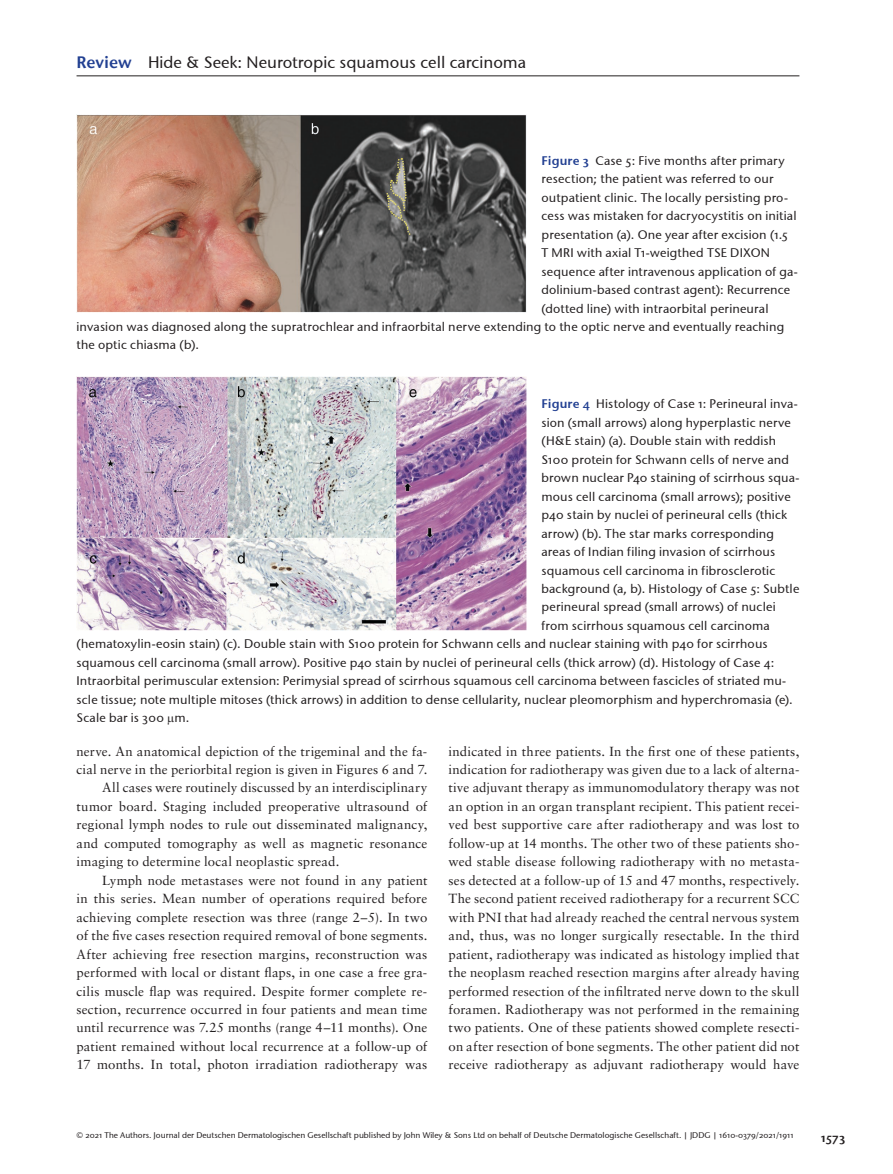
<style>
.page{position:relative;width:893px;height:1174px;background:#fff}
.page>*{position:absolute;margin:0;border:0;box-sizing:border-box;transform-origin:0 0}
.t1{font:16.5px "Stone Sans OSITCTT Medium";color:#231f20}
.t2{font:13.2px/18.5px "Sabon";letter-spacing:.01em;color:#231f20;text-align:justify}
.t3{font:12.45px "Stone Sans OSITCTT Medium";letter-spacing:.015em;color:#231f20}
.t4{font:12.45px "Stone Sans Sem OSITCTT Semi";color:#231f20}
.t5{font:8.25px "Stone Sans OSITCTT Medium";color:#231f20}
.s1{font-family:"Stone Sans ITC Semi";color:#224092}
.s2{font-family:"Stone Sans Sem OSITCTT Semi";color:#224092}
</style>
<div class="page">
<hr style="left:77px;top:76px;width:722px;height:1px;background:#231f20">
<img style="left:77px;top:115px;width:449px;height:197px">
<img style="left:77px;top:376px;width:449px;height:254px">
<p class="t1" style="left:77px;top:52px;width:451px"><span class="s1">Review</span> Hide &amp; Seek: Neurotropic squamous cell carcinoma</p>
<p class="t3" style="left:541px;top:153px;width:245px"><span class="s2">Figure 3</span> Case 5: Five months after primary</p>
<p class="t3" style="left:541px;top:171px;width:233px">resection; the patient was referred to our</p>
<p class="t3" style="left:541px;top:190px;width:248px">outpatient clinic. The locally persisting pro-</p>
<p class="t3" style="left:541px;top:208px;width:257px">cess was mistaken for dacryocystitis on initial</p>
<p class="t3" style="left:541px;top:227px;width:248px">presentation (a). One year after excision (1.5</p>
<p class="t3" style="left:541px;top:245px;width:230px">T MRI with axial T1-weigthed TSE DIXON</p>
<p class="t3" style="left:541px;top:264px;width:258px">sequence after intravenous application of ga-</p>
<p class="t3" style="left:541px;top:282px;width:250px">dolinium-based contrast agent): Recurrence</p>
<p class="t3" style="left:541px;top:301px;width:229px">(dotted line) with intraorbital perineural</p>
<p class="t3" style="left:77px;top:319px;width:709px">invasion was diagnosed along the supratrochlear and infraorbital nerve extending to the optic nerve and eventually reaching</p>
<p class="t3" style="left:77px;top:337px;width:124px">the optic chiasma (b).</p>
<p class="t3" style="left:541px;top:396px;width:258px"><span class="s2">Figure 4</span> Histology of Case 1: Perineural inva-</p>
<p class="t3" style="left:541px;top:415px;width:251px">sion (small arrows) along hyperplastic nerve</p>
<p class="t3" style="left:541px;top:433px;width:236px">(H&amp;E stain) (a). Double stain with reddish</p>
<p class="t3" style="left:541px;top:452px;width:249px">S100 protein for Schwann cells of nerve and</p>
<p class="t3" style="left:541px;top:470px;width:259px">brown nuclear P40 staining of scirrhous squa-</p>
<p class="t3" style="left:541px;top:489px;width:251px">mous cell carcinoma (small arrows); positive</p>
<p class="t3" style="left:541px;top:507px;width:247px">p40 stain by nuclei of perineural cells (thick</p>
<p class="t3" style="left:541px;top:526px;width:234px">arrow) (b). The star marks corresponding</p>
<p class="t3" style="left:541px;top:544px;width:235px">areas of Indian filing invasion of scirrhous</p>
<p class="t3" style="left:541px;top:562px;width:235px">squamous cell carcinoma in fibrosclerotic</p>
<p class="t3" style="left:541px;top:581px;width:259px">background (a, b). Histology of Case 5: Subtle</p>
<p class="t3" style="left:541px;top:599px;width:236px">perineural spread (small arrows) of nuclei</p>
<p class="t3" style="left:541px;top:618px;width:230px">from scirrhous squamous cell carcinoma</p>
<p class="t3" style="left:77px;top:636px;width:693px">(hematoxylin-eosin stain) (c). Double stain with S100 protein for Schwann cells and nuclear staining with p40 for scirrhous</p>
<p class="t3" style="left:77px;top:655px;width:699px">squamous cell carcinoma (small arrow). Positive p40 stain by nuclei of perineural cells (thick arrow) (d). Histology of Case 4:</p>
<p class="t3" style="left:77px;top:673px;width:711px">Intraorbital perimuscular extension: Perimysial spread of scirrhous squamous cell carcinoma between fascicles of striated mu-</p>
<p class="t3" style="left:77px;top:692px;width:718px">scle tissue; note multiple mitoses (thick arrows) in addition to dense cellularity, nuclear pleomorphism and hyperchromasia (e).</p>
<p class="t3" style="left:77px;top:710px;width:114px">Scale bar is 300 m.</p>
<p class="t2" style="left:77px;top:741px;width:352px">nerve. An anatomical depiction of the trigeminal and the fa-</p>
<p class="t2" style="left:77px;top:760px;width:352px">cial nerve in the periorbital region is given in Figures 6 and 7.</p>
<p class="t2" style="left:102px;top:778px;width:327px">All cases were routinely discussed by an interdisciplinary</p>
<p class="t2" style="left:77px;top:797px;width:352px">tumor board. Staging included preoperative ultrasound of</p>
<p class="t2" style="left:77px;top:815px;width:352px">regional lymph nodes to rule out disseminated malignancy,</p>
<p class="t2" style="left:77px;top:834px;width:352px">and computed tomography as well as magnetic resonance</p>
<p class="t2" style="left:77px;top:852px;width:264px">imaging to determine local neoplastic spread.</p>
<p class="t2" style="left:102px;top:870px;width:327px">Lymph node metastases were not found in any patient</p>
<p class="t2" style="left:77px;top:889px;width:352px">in this series. Mean number of operations required before</p>
<p class="t2" style="left:77px;top:907px;width:352px">achieving complete resection was three (range 2–5). In two</p>
<p class="t2" style="left:77px;top:926px;width:352px">of the five cases resection required removal of bone segments.</p>
<p class="t2" style="left:77px;top:944px;width:352px">After achieving free resection margins, reconstruction was</p>
<p class="t2" style="left:77px;top:963px;width:352px">performed with local or distant flaps, in one case a free gra-</p>
<p class="t2" style="left:77px;top:981px;width:352px">cilis muscle flap was required. Despite former complete re-</p>
<p class="t2" style="left:77px;top:1000px;width:352px">section, recurrence occurred in four patients and mean time</p>
<p class="t2" style="left:77px;top:1018px;width:352px">until recurrence was 7.25 months (range 4–11 months). One</p>
<p class="t2" style="left:77px;top:1037px;width:352px">patient remained without local recurrence at a follow-up of</p>
<p class="t2" style="left:77px;top:1055px;width:352px">17 months. In total, photon irradiation radiotherapy was</p>
<p class="t2" style="left:449px;top:741px;width:352px">indicated in three patients. In the first one of these patients, indication for radiotherapy was given due to a lack of alterna&shy;tive adjuvant therapy as immunomodulatory therapy was not an option in an organ transplant recipient. This patient recei&shy;ved best supportive care after radiotherapy and was lost to follow-up at 14 months. The other two of these patients sho&shy;wed stable disease following radiotherapy with no metasta&shy;ses detected at a follow-up of 15 and 47 months, respectively.<br>The second patient received radiotherapy for a recurrent SCC with PNI that had already reached the central nervous system and, thus, was no longer surgically resectable. In the third patient, radiotherapy was indicated as histology implied that the neoplasm reached resection margins after already having performed resection of the infiltrated nerve down to the skull foramen. Radiotherapy was not performed in the remaining two patients. One of these patients showed complete resecti&shy;on after resection of bone segments. The other patient did not receive radiotherapy as adjuvant radiotherapy would have</p>
<p class="t5" style="left:77px;top:1130px;width:719px">© 2021 The Authors. Journal der Deutschen Dermatologischen Gesellschaft published by John Wiley &amp; Sons Ltd on behalf of Deutsche Dermatologische Gesellschaft. | JDDG | 1610-0379/2021/1911</p>
<p class="t4" style="left:821px;top:1130px;width:26px">1573</p>
</div>
